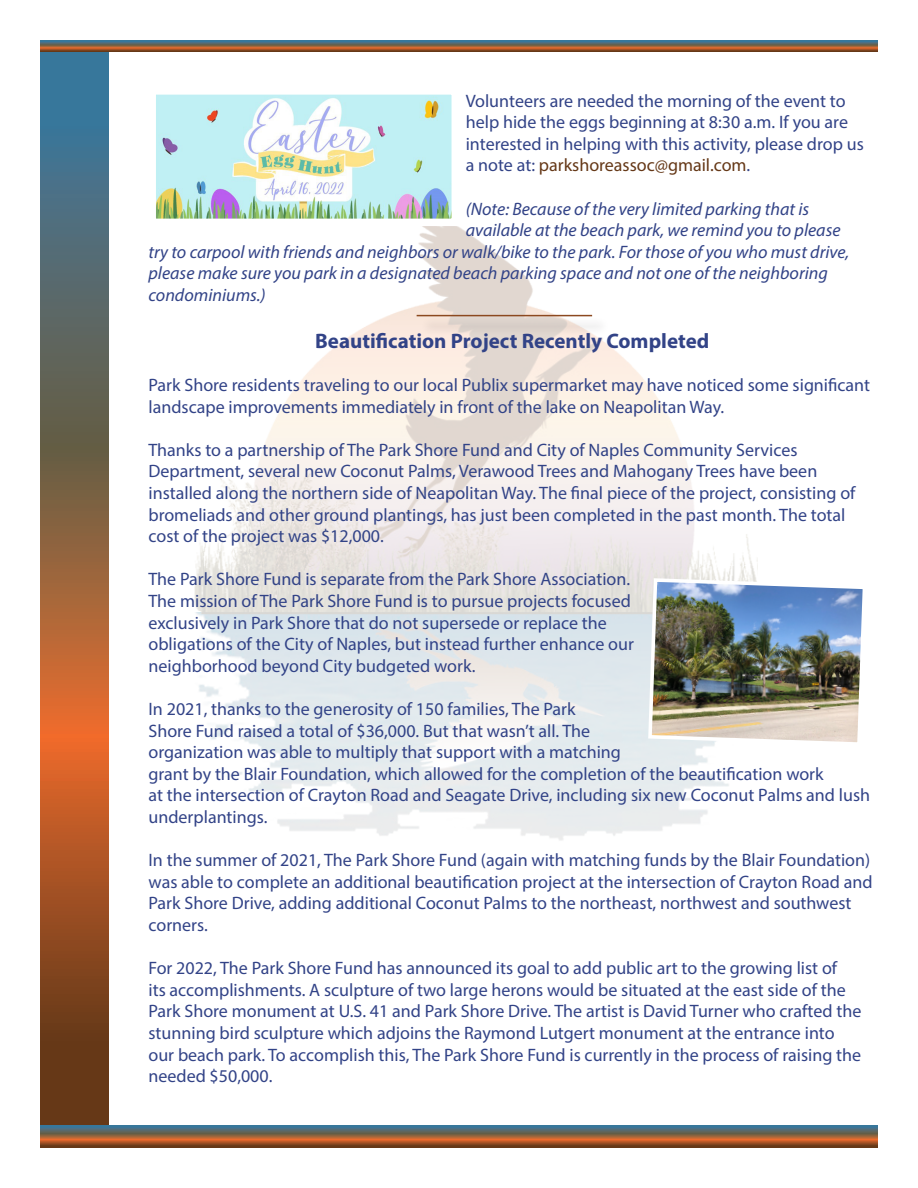
<style>
.page{position:relative;width:918px;height:1188px;background:#fff}
.page>*{position:absolute;margin:0;border:0;box-sizing:border-box;transform-origin:0 0}
.t1{font:700 21px "Myriad Pro";color:#324387}
.t2{font:18px/21.6px "Myriad Pro";color:#324387}
.t3{font:italic 18px "Myriad Pro";color:#324387}
.s1{color:#653817}
</style>
<div class="page">
<img style="left:194px;top:226px;width:564px;height:614px">
<svg style="left:41px;top:52px;width:67px;height:1073px;background:#815e46"></svg>
<svg style="left:40px;top:40px;width:838px;height:12px;background:#79604d"></svg>
<svg style="left:40px;top:1125px;width:838px;height:23px;background:#7e5e48"></svg>
<img style="left:157px;top:95px;width:294px;height:123px">
<div style="left:149px;top:87px;width:310px;height:139px;border:7px solid #fff"></div>
<div style="left:420px;top:317px;width:190px;height:18px;background:#231f20;opacity:.35"></div>
<hr style="left:417px;top:315px;width:175px;height:1px;background:#8c4920">
<img style="left:646px;top:576px;width:217px;height:172px">
<p class="t2" style="left:466px;top:90px;width:400px">Volunteers are needed the morning of the event to help hide the eggs beginning at 8:30 a.m. If you are interested in helping with this activity, please drop us a note at: <span class="s1">parkshoreassoc@gmail.com</span>.</p>
<p class="t3" style="left:466px;top:197px;width:345px">(Note: Because of the very limited parking that is</p>
<p class="t3" style="left:466px;top:219px;width:376px">available at the beach park, we remind you to please</p>
<p class="t3" style="left:149px;top:241px;width:702px">try to carpool with friends and neighbors or walk/bike to the park. For those of you who must drive,</p>
<p class="t3" style="left:149px;top:262px;width:681px">please make sure you park in a designated beach parking space and not one of the neighboring</p>
<p class="t3" style="left:149px;top:284px;width:119px">condominiums.)</p>
<p class="t1" style="left:315px;top:327px;width:396px">Beautification Project Recently Completed</p>
<p class="t2" style="left:149px;top:374px;width:723px">Park Shore residents traveling to our local Publix supermarket may have noticed some significant landscape improvements immediately in front of the lake on Neapolitan Way.</p>
<p class="t2" style="left:149px;top:439px;width:708px">Thanks to a partnership of The Park Shore Fund and City of Naples Community Services Department, several new Coconut Palms, Verawood Trees and Mahogany Trees have been installed along the northern side of Neapolitan Way. The final piece of the project, consisting of bromeliads and other ground plantings, has just been completed in the past month. The total cost of the project was $12,000.</p>
<p class="t2" style="left:149px;top:568px;width:487px">The Park Shore Fund is separate from the Park Shore Association.<br>The mission of The Park Shore Fund is to pursue projects focused exclusively in Park Shore that do not supersede or replace the obligations of the City of Naples, but instead further enhance our neighborhood beyond City budgeted work.</p>
<p class="t2" style="left:149px;top:698px;width:723px">In 2021, thanks to the generosity of 150 families, The Park<br>Shore Fund raised a total of $36,000. But that wasn’t all. The<br>organization was able to multiply that support with a matching<br>grant by the Blair Foundation, which allowed for the completion of the beautification work<br>at the intersection of Crayton Road and Seagate Drive, including six new Coconut Palms and lush underplantings.</p>
<p class="t2" style="left:149px;top:849px;width:726px">In the summer of 2021, The Park Shore Fund (again with matching funds by the Blair Foundation) was able to complete an additional beautification project at the intersection of Crayton Road and Park Shore Drive, adding additional Coconut Palms to the northeast, northwest and southwest corners.</p>
<p class="t2" style="left:149px;top:957px;width:714px">For 2022, The Park Shore Fund has announced its goal to add public art to the growing list of<br>its accomplishments. A sculpture of two large herons would be situated at the east side of the Park Shore monument at U.S. 41 and Park Shore Drive. The artist is David Turner who crafted the stunning bird sculpture which adjoins the Raymond Lutgert monument at the entrance into our beach park. To accomplish this, The Park Shore Fund is currently in the process of raising the needed $50,000.</p>
</div>
